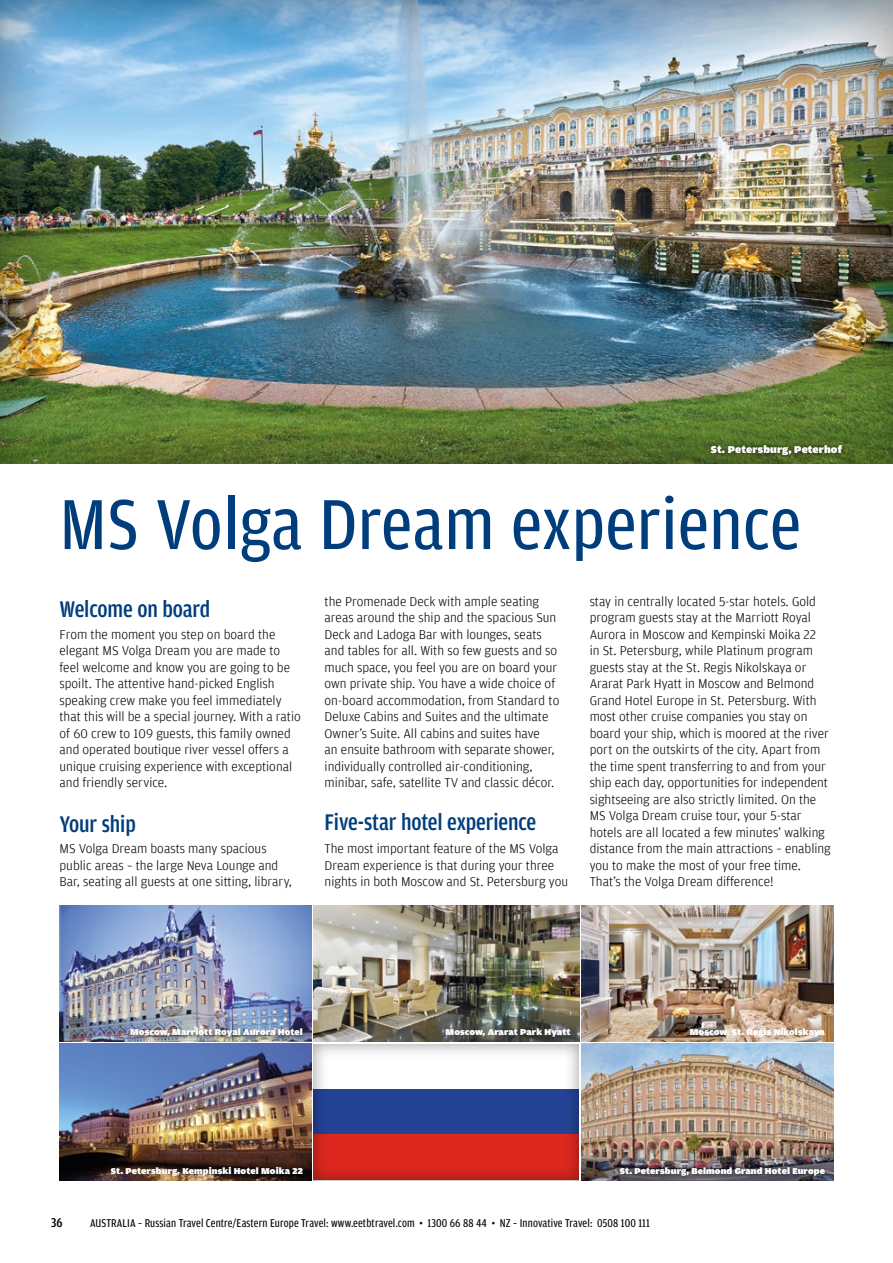
<style>
.page{position:relative;width:893px;height:1263px;background:#fff}
.page>*{position:absolute;margin:0;border:0;box-sizing:border-box;transform-origin:0 0}
.t1{font:75px "Amplitude Cond";letter-spacing:.005em;color:#003d7c;scale:1.05 1}
.t2{font:500 24px "Amplitude Cond";letter-spacing:-.005em;color:#003d7c}
.t3{font:300 13.5px/16.5px "Amplitude";color:#000}
.t4{font:500 13.5px "Amplitude Cond";color:#000}
.t5{font:12px "Amplitude Cond";letter-spacing:.01em;color:#000}
.t6{font:900 10.5px "Amplitude Wide";letter-spacing:.01em;color:#fff}
.t7{font:900 9px "Amplitude Wide";letter-spacing:.01em;color:#fff}
</style>
<div class="page">
<img style="left:314px;top:906px;width:265px;height:136px">
<img style="left:582px;top:1044px;width:251px;height:136px">
<img style="left:60px;top:1044px;width:251px;height:136px">
<div style="left:616px;top:1163px;width:213px;height:18px;background:#000;opacity:.6"></div>
<img style="left:60px;top:906px;width:251px;height:136px">
<div style="left:126px;top:1025px;width:181px;height:17px;background:#000;opacity:.6"></div>
<img style="left:582px;top:906px;width:251px;height:136px">
<div style="left:313px;top:1043px;width:267px;height:138px;background:#000;opacity:.35"></div>
<div style="left:0;top:0;width:893px;height:466px;background:#000;opacity:.4"></div>
<div style="left:707px;top:441px;width:139px;height:19px;background:#000;opacity:.6"></div>
<p class="t6" style="left:711px;top:443px;width:133px">St. Petersburg, Peterhof</p>
<h1 class="t1" style="left:60px;top:484px;width:708px">MS Volga Dream experience</h1>
<h2 class="t2" style="left:60px;top:596px;width:152px">Welcome on board</h2>
<p class="t3" style="left:60px;top:626px;width:243px">From the moment you step on board the elegant MS Volga Dream you are made to feel welcome and know you are going to be spoilt. The attentive hand-picked English speaking crew make you feel immediately that this will be a special journey. With a ratio of 60 crew to 109 guests, this family owned and operated boutique river vessel offers a unique cruising experience with exceptional and friendly service.</p>
<h2 class="t2" style="left:60px;top:811px;width:78px">Your ship</h2>
<p class="t3" style="left:60px;top:840px;width:234px">MS Volga Dream boasts many spacious public areas – the large Neva Lounge and<br>Bar, seating all guests at one sitting, library,</p>
<p class="t3" style="left:325px;top:593px;width:236px">the Promenade Deck with ample seating areas around the ship and the spacious Sun Deck and Ladoga Bar with lounges, seats and tables for all. With so few guests and so much space, you feel you are on board your own private ship. You have a wide choice of on-board accommodation, from Standard to Deluxe Cabins and Suites and the ultimate Owner’s Suite. All cabins and suites have<br>an ensuite bathroom with separate shower, individually controlled air‑conditioning, minibar, safe, satellite TV and classic décor.</p>
<h2 class="t2" style="left:325px;top:809px;width:213px">Five-star hotel experience</h2>
<p class="t3" style="left:325px;top:840px;width:245px">The most important feature of the MS Volga<br>Dream experience is that during your three nights in both Moscow and St. Petersburg you</p>
<p class="t3" style="left:590px;top:593px;width:243px">stay in centrally located 5-star hotels. Gold program guests stay at the Marriott Royal Aurora in Moscow and Kempinski Moika 22<br>in St. Petersburg, while Platinum program guests stay at the St. Regis Nikolskaya or Ararat Park Hyatt in Moscow and Belmond Grand Hotel Europe in St. Petersburg. With most other cruise companies you stay on board your ship, which is moored at the river port on the outskirts of the city. Apart from the time spent transferring to and from your ship each day, opportunities for independent sightseeing are also strictly limited. On the MS Volga Dream cruise tour, your 5-star hotels are all located a few minutes’ walking distance from the main attractions – enabling you to make the most of your free time.<br>That’s the Volga Dream difference!</p>
<p class="t7" style="left:130px;top:1027px;width:174px">Moscow, Marriott Royal Aurora Hotel</p>
<p class="t7" style="left:446px;top:1027px;width:126px">Moscow, Ararat Park Hyatt</p>
<p class="t7" style="left:690px;top:1027px;width:137px">Moscow, St. Regis Nikolskaya</p>
<p class="t7" style="left:111px;top:1165px;width:193px">St. Petersburg, Kempinski Hotel Moika 22</p>
<p class="t7" style="left:620px;top:1165px;width:206px">St. Petersburg, Belmond Grand Hotel Europe</p>
<p class="t4" style="left:51px;top:1215px;width:13px">36</p>
<p class="t5" style="left:90px;top:1216px;width:561px">AUSTRALIA – Russian Travel Centre/Eastern Europe Travel: www.eetbtravel.com • 1300 66 88 44 • NZ – Innovative Travel: 0508 100 111</p>
</div>
